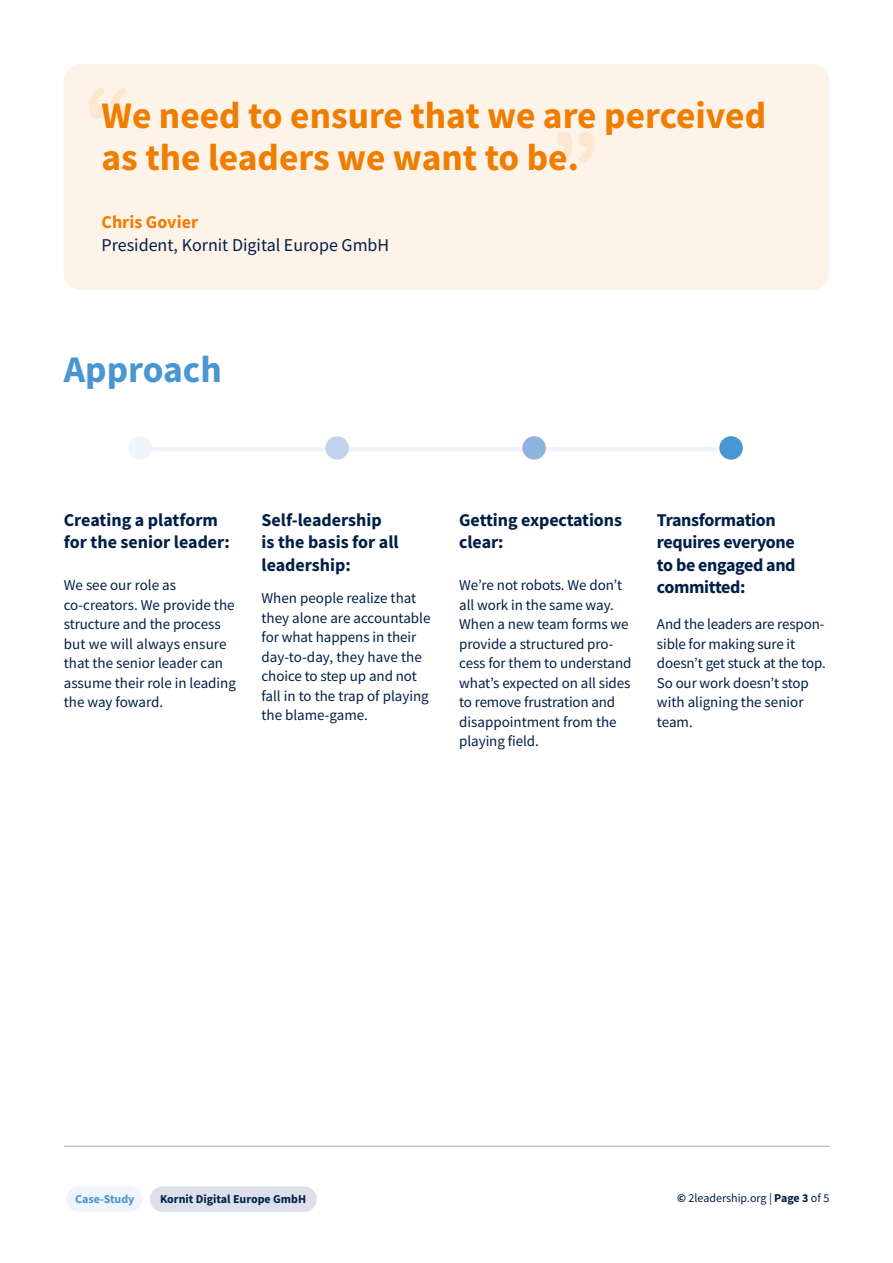
<style>
.page{position:relative;width:893px;height:1263px;background:#fff}
.page>*{position:absolute;margin:0;border:0;box-sizing:border-box;transform-origin:0 0}
.t1{font:700 37.5px/42px "Source Sans Pro";color:#ef7d00}
.t2{font:700 37.5px "Source Sans Pro";color:#4a96d2}
.t3{font:700 18px/22.5px "Source Sans Pro";letter-spacing:-.01em;color:#001f47}
.t4{font:18px "Source Sans Pro";color:#001f47}
.t5{font:700 18px "Source Sans Pro";color:#ef7d00}
.t6{font:15px/19.5px "Source Sans Pro";letter-spacing:-.005em;color:#001f47}
.t7{font:12px "Source Sans Pro";color:#001f47}
.t8{font:700 12px "Source Sans Pro";color:#001f47}
.t9{font:700 12px "Source Sans Pro";color:#4a96d2}
.s1{font-weight:700}
</style>
<div class="page">
<div style="left:150px;top:1186px;width:167px;height:26px;background:#dddfeb;border-radius:13px"></div>
<div style="left:66px;top:1186px;width:76px;height:26px;background:#f0f4fc;border-radius:13px"></div>
<div style="left:64px;top:64px;width:765px;height:226px;background:#fef3e8;border-radius:17px"></div>
<svg style="left:89px;top:87px;width:38px;height:32px"></svg>
<svg style="left:556px;top:132px;width:39px;height:32px"></svg>
<hr style="left:139px;top:447px;width:594px;height:4px;background:#f0f4fc">
<div style="left:128px;top:436px;width:24px;height:24px;background:#f0f4fc;border-radius:50%"></div>
<div style="left:325px;top:436px;width:24px;height:24px;background:#c1d4ef;border-radius:50%"></div>
<div style="left:522px;top:436px;width:24px;height:24px;background:#8db4e0;border-radius:50%"></div>
<div style="left:719px;top:436px;width:24px;height:24px;background:#4a96d2;border-radius:50%"></div>
<hr style="left:64px;top:1146px;width:765px;height:1px;background:#001f47">
<h1 class="t1" style="left:102px;top:94px;width:666px">We need to ensure that we are perceived as the leaders we want to be.</h1>
<p class="t5" style="left:102px;top:210px;width:98px">Chris Govier</p>
<p class="t4" style="left:102px;top:233px;width:289px">President, Kornit Digital Europe GmbH</p>
<h1 class="t2" style="left:64px;top:344px;width:160px">Approach</h1>
<p class="t3" style="left:64px;top:508px;width:168px">Creating a platform for the senior leader:</p>
<p class="t6" style="left:64px;top:575px;width:174px">We see our role as co-creators. We provide the structure and the process but we will always ensure that the senior leader can assume their role in leading the way foward.</p>
<p class="t3" style="left:261px;top:508px;width:139px">Self-leadership is the basis for all leadership:</p>
<p class="t6" style="left:261px;top:588px;width:170px">When people realize that they alone are accountable for what happens in their day-to-day, they have the choice to step up and not fall in to the trap of playing the blame-game.</p>
<p class="t3" style="left:459px;top:508px;width:164px">Getting expectations clear:</p>
<p class="t6" style="left:459px;top:575px;width:174px">We’re not robots. We don’t all work in the same way.<br>When a new team forms we provide a structured pro&shy;cess for them to understand what’s expected on all sides to remove frustration and disappointment from the playing field.</p>
<p class="t3" style="left:657px;top:508px;width:140px">Transformation requires everyone to be engaged and committed:</p>
<p class="t6" style="left:657px;top:614px;width:170px">And the leaders are respon&shy;sible for making sure it doesn’t get stuck at the top.<br>So our work doesn’t stop with aligning the senior team.</p>
<p class="t9" style="left:75px;top:1191px;width:61px">Case-Study</p>
<p class="t8" style="left:160px;top:1191px;width:148px">Kornit Digital Europe GmbH</p>
<p class="t7" style="left:677px;top:1190px;width:154px"><span class="s1">©</span> 2leadership.org | <span class="s1">Page 3</span> of 5</p>
</div>
